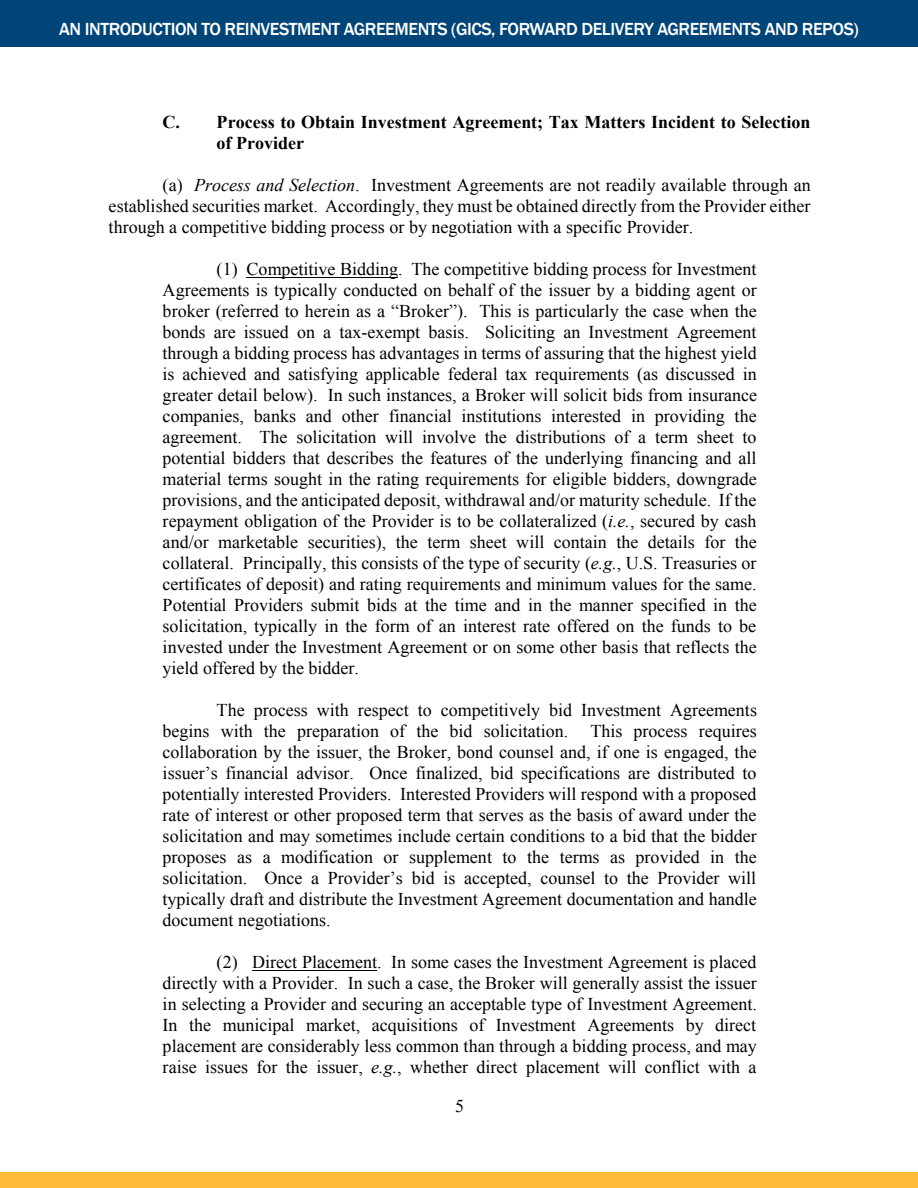
<style>
.page{position:relative;width:918px;height:1188px;background:#fff}
.page>*{position:absolute;margin:0;border:0;box-sizing:border-box;transform-origin:0 0}
.t1{font:18px/21px "Times New Roman";color:#000;text-align:justify}
.t2{font:500 18px "Franklin Gothic";letter-spacing:-.025em;color:#fff}
.t3{font:700 18px/21px "Times New Roman";color:#000}
.s1{font-style:italic}
</style>
<div class="page">
<div style="left:0;top:0;width:918px;height:46px;background:#004577"></div>
<div style="left:0;top:1173px;width:918px;height:15px;background:#fdbb39"></div>
<hr style="left:247px;top:277px;width:151px;height:1px;background:#000">
<hr style="left:252px;top:970px;width:125px;height:1px;background:#000">
<p class="t2" style="left:59px;top:18px;width:801px">AN INTRODUCTION TO REINVESTMENT AGREEMENTS (GICS, FORWARD DELIVERY AGREEMENTS AND REPOS)</p>
<p class="t3" style="left:217px;top:111px;width:595px;text-indent:-54px">C. Process to Obtain Investment Agreement; Tax Matters Incident to Selection of Provider</p>
<p class="t1" style="left:109px;top:174px;width:704px;text-indent:54px">(a) <span class="s1">Process and Selection</span>. Investment Agreements are not readily available through an established securities market. Accordingly, they must be obtained directly from the Provider either through a competitive bidding process or by negotiation with a specific Provider.</p>
<p class="t1" style="left:163px;top:258px;width:596px;text-indent:54px">(1) Competitive Bidding. The competitive bidding process for Investment Agreements is typically conducted on behalf of the issuer by a bidding agent or broker (referred to herein as a “Broker”). This is particularly the case when the bonds are issued on a tax-exempt basis. Soliciting an Investment Agreement through a bidding process has advantages in terms of assuring that the highest yield is achieved and satisfying applicable federal tax requirements (as discussed in greater detail below). In such instances, a Broker will solicit bids from insurance companies, banks and other financial institutions interested in providing the agreement. The solicitation will involve the distributions of a term sheet to potential bidders that describes the features of the underlying financing and all material terms sought in the rating requirements for eligible bidders, downgrade provisions, and the anticipated deposit, withdrawal and/or maturity schedule. If the repayment obligation of the Provider is to be collateralized (<span class="s1">i.e.</span>, secured by cash and/or marketable securities), the term sheet will contain the details for the collateral. Principally, this consists of the type of security (<span class="s1">e.g.</span>, U.S. Treasuries or certificates of deposit) and rating requirements and minimum values for the same.<br>Potential Providers submit bids at the time and in the manner specified in the solicitation, typically in the form of an interest rate offered on the funds to be invested under the Investment Agreement or on some other basis that reflects the yield offered by the bidder.</p>
<p class="t1" style="left:163px;top:699px;width:596px;text-indent:54px">The process with respect to competitively bid Investment Agreements begins with the preparation of the bid solicitation. This process requires collaboration by the issuer, the Broker, bond counsel and, if one is engaged, the issuer’s financial advisor. Once finalized, bid specifications are distributed to potentially interested Providers. Interested Providers will respond with a proposed rate of interest or other proposed term that serves as the basis of award under the solicitation and may sometimes include certain conditions to a bid that the bidder proposes as a modification or supplement to the terms as provided in the solicitation. Once a Provider’s bid is accepted, counsel to the Provider will typically draft and distribute the Investment Agreement documentation and handle document negotiations.</p>
<p class="t1" style="left:163px;top:951px;width:596px;text-indent:54px">(2) Direct Placement. In some cases the Investment Agreement is placed directly with a Provider. In such a case, the Broker will generally assist the issuer in selecting a Provider and securing an acceptable type of Investment Agreement.<br>In the municipal market, acquisitions of Investment Agreements by direct placement are considerably less common than through a bidding process, and may raise issues for the issuer, <span class="s1">e.g.</span>, whether direct placement will conflict with a</p>
<p class="t1" style="left:455px;top:1095px;width:10px">5</p>
</div>
